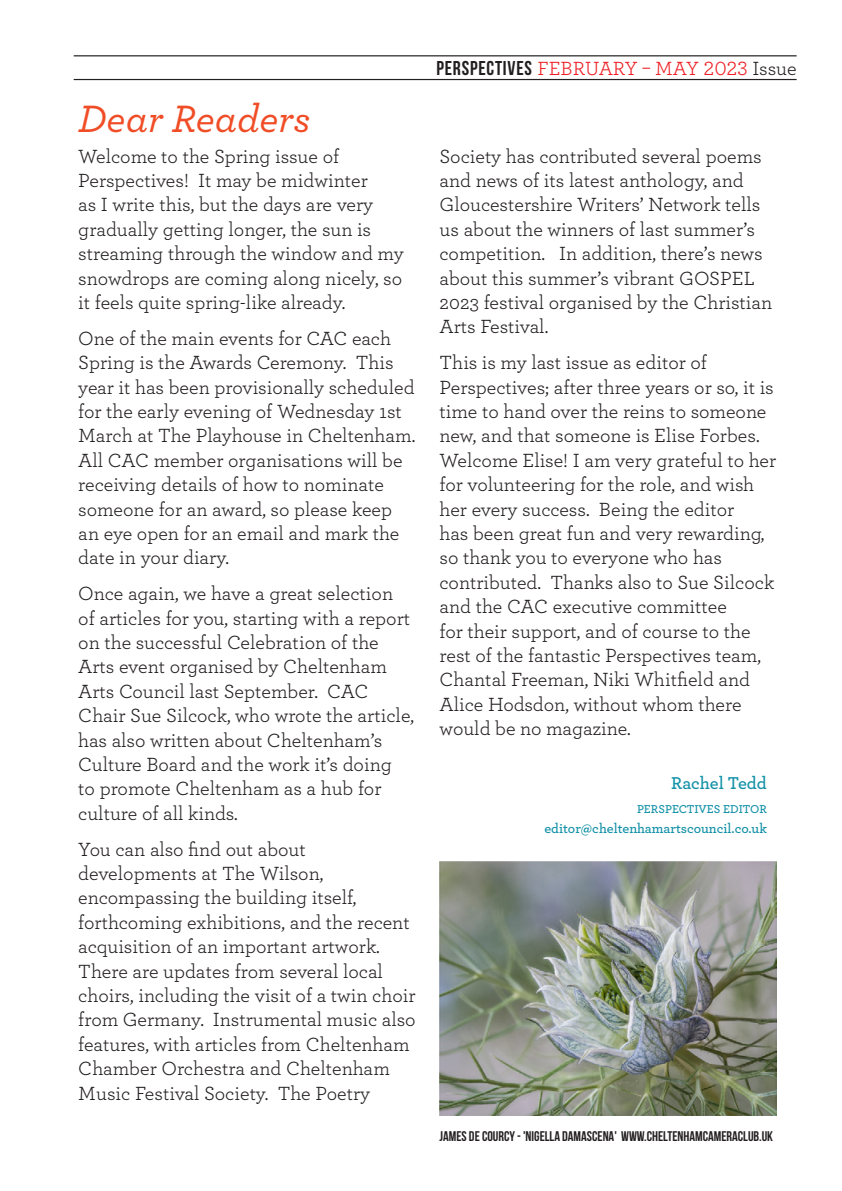
<style>
.page{position:relative;width:842px;height:1191px;background:#fff}
.page>*{position:absolute;margin:0;border:0;box-sizing:border-box;transform-origin:0 0}
.t1{font:italic 500 40px "Archer";color:#f04d26}
.t2{font:20px/24.4px "Archer";color:#231f20}
.t3{font:20px "Archer";color:#ee1d23}
.t4{font:600 18px "Archer";color:#1692a8}
.t5{font:14px "Bebas Neue";color:#231f20}
.t6{font:600 14px "Archer";color:#1692a8}
.t7{font:600 12px "Archer";color:#1692a8}
.s1{font-family:"Bebas Neue";color:#231f20}
.s2{color:#231f20}
</style>
<div class="page">
<hr style="left:74px;top:55px;width:723px;height:1px;background:#231f20">
<hr style="left:74px;top:79px;width:723px;height:1px;background:#231f20">
<img style="left:440px;top:861px;width:337px;height:254px">
<h1 class="t1" style="left:78px;top:90px;width:234px">Dear Readers</h1>
<p class="t2" style="left:78px;top:143px;width:327px">Welcome to the Spring issue of Perspectives! It may be midwinter<br>as I write this, but the days are very gradually getting longer, the sun is streaming through the window and my snowdrops are coming along nicely, so it feels quite spring-like already.</p>
<p class="t2" style="left:78px;top:325px;width:338px">One of the main events for CAC each Spring is the Awards Ceremony. This year it has been provisionally scheduled for the early evening of Wednesday 1st March at The Playhouse in Cheltenham.<br>All CAC member organisations will be receiving details of how to nominate someone for an award, so please keep an eye open for an email and mark the date in your diary.</p>
<p class="t2" style="left:78px;top:580px;width:337px">Once again, we have a great selection of articles for you, starting with a report on the successful Celebration of the Arts event organised by Cheltenham Arts Council last September. CAC Chair Sue Silcock, who wrote the article, has also written about Cheltenham’s Culture Board and the work it’s doing<br>to promote Cheltenham as a hub for culture of all kinds.</p>
<p class="t2" style="left:78px;top:836px;width:339px">You can also find out about developments at The Wilson, encompassing the building itself, forthcoming exhibitions, and the recent acquisition of an important artwork.<br>There are updates from several local choirs, including the visit of a twin choir from Germany. Instrumental music also features, with articles from Cheltenham Chamber Orchestra and Cheltenham Music Festival Society. The Poetry</p>
<p class="t3" style="left:436px;top:55px;width:362px"><span class="s1">PERSPECTIVES</span> FEBRUARY – MAY 2023 <span class="s2">Issue</span></p>
<p class="t2" style="left:440px;top:143px;width:334px">Society has contributed several poems and news of its latest anthology, and Gloucestershire Writers’ Network tells us about the winners of last summer’s competition. In addition, there’s news about this summer’s vibrant GOSPEL 2023 festival organised by the Christian Arts Festival.</p>
<p class="t2" style="left:440px;top:349px;width:338px">This is my last issue as editor of Perspectives; after three years or so, it is time to hand over the reins to someone new, and that someone is Elise Forbes.<br>Welcome Elise! I am very grateful to her for volunteering for the role, and wish her every success. Being the editor<br>has been great fun and very rewarding, so thank you to everyone who has contributed. Thanks also to Sue Silcock and the CAC executive committee<br>for their support, and of course to the rest of the fantastic Perspectives team, Chantal Freeman, Niki Whitfield and Alice Hodsdon, without whom there would be no magazine.</p>
<p class="t4" style="left:671px;top:769px;width:97px">Rachel Tedd</p>
<p class="t7" style="left:637px;top:800px;width:131px">PERSPECTIVES EDITOR</p>
<p class="t6" style="left:544px;top:818px;width:224px">editor@cheltenhamartscouncil.co.uk</p>
<p class="t5" style="left:440px;top:1128px;width:335px">JAMES DE COURCY - 'NIGELLA DAMASCENA' WWW.CHELTENHAMCAMERACLUB.UK</p>
</div>
